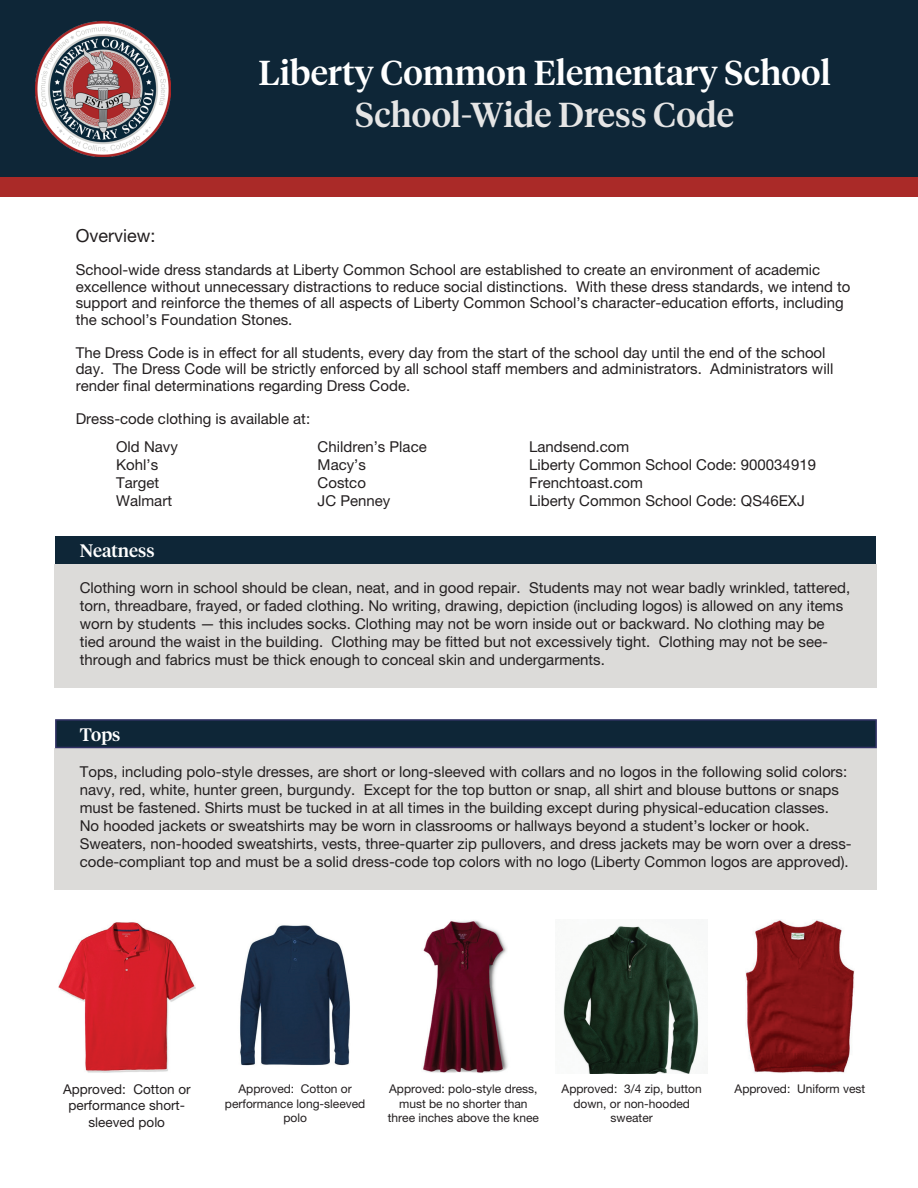
<style>
.page{position:relative;width:918px;height:1188px;background:#fff}
.page>*{position:absolute;margin:0;border:0;box-sizing:border-box;transform-origin:0 0}
.t1{font:500 34.5px "Tiempos Headline";color:#fff}
.t2{font:500 34.5px "Tiempos Headline";color:#e5e5e5}
.t3{font:500 18px "Tiempos Headline";color:#fff}
.t4{font:18px "Helvetica Neue LT Pro";color:#231f20}
.t5{font:15px/18px "Helvetica Neue LT Pro";color:#231f20}
.t6{font:13.5px/16.2px "Helvetica Neue LT Pro";color:#231f20;text-align:center}
.t7{font:12px/14.4px "Helvetica Neue LT Pro";color:#231f20;text-align:center}
</style>
<div class="page">
<div style="left:55px;top:564px;width:822px;height:123px;background:#dcdbd9"></div>
<div style="left:0;top:1px;width:918px;height:176px;background:#0e2637"></div>
<div style="left:0;top:177px;width:918px;height:20px;background:#aa2a28"></div>
<img style="left:36px;top:21px;width:135px;height:135px">
<div style="left:55px;top:537px;width:820px;height:27px;background:#0e2637"></div>
<div style="left:55px;top:748px;width:822px;height:142px;background:#dcdbd9"></div>
<div style="left:55px;top:719px;width:822px;height:29px;background:#0e2637;border:2px solid #313265"></div>
<img style="left:58px;top:922px;width:138px;height:151px">
<img style="left:240px;top:925px;width:110px;height:141px">
<img style="left:423px;top:920px;width:85px;height:153px">
<img style="left:563px;top:926px;width:136px;height:148px">
<img style="left:746px;top:919px;width:108px;height:154px">
<h1 class="t1" style="left:258px;top:49px;width:574px">Liberty Common Elementary School</h1>
<h1 class="t2" style="left:355px;top:91px;width:380px">School-Wide Dress Code</h1>
<p class="t4" style="left:76px;top:225px;width:81px">Overview:</p>
<p class="t5" style="left:76px;top:261px;width:776px;line-height:16.5px">School-wide dress standards at Liberty Common School are established to create an environment of academic excellence without unnecessary distractions to reduce social distinctions. With these dress standards, we intend to support and reinforce the themes of all aspects of Liberty Common School’s character-education efforts, including the school’s Foundation Stones.</p>
<p class="t5" style="left:76px;top:344px;width:759px;line-height:16.5px">The Dress Code is in effect for all students, every day from the start of the school day until the end of the school day. The Dress Code will be strictly enforced by all school staff members and administrators. Administrators will render final determinations regarding Dress Code.</p>
<p class="t5" style="left:76px;top:409px;width:236px">Dress-code clothing is available at:</p>
<p class="t5" style="left:116px;top:437px;width:63px">Old Navy<br>Kohl’s<br>Target<br>Walmart</p>
<p class="t5" style="left:318px;top:437px;width:111px">Children’s Place<br>Macy’s<br>Costco<br>JC Penney</p>
<p class="t5" style="left:529px;top:437px;width:288px">Landsend.com<br>Liberty Common School Code: 900034919<br>Frenchtoast.com<br>Liberty Common School Code: QS46EXJ</p>
<p class="t3" style="left:80px;top:538px;width:76px">Neatness</p>
<p class="t5" style="left:80px;top:579px;width:772px">Clothing worn in school should be clean, neat, and in good repair. Students may not wear badly wrinkled, tattered, torn, threadbare, frayed, or faded clothing. No writing, drawing, depiction (including logos) is allowed on any items worn by students — this includes socks. Clothing may not be worn inside out or backward. No clothing may be tied around the waist in the building. Clothing may be fitted but not excessively tight. Clothing may not be see&shy;through and fabrics must be thick enough to conceal skin and undergarments.</p>
<p class="t3" style="left:80px;top:722px;width:42px">Tops</p>
<p class="t5" style="left:80px;top:763px;width:774px">Tops, including polo-style dresses, are short or long-sleeved with collars and no logos in the following solid colors: navy, red, white, hunter green, burgundy. Except for the top button or snap, all shirt and blouse buttons or snaps must be fastened. Shirts must be tucked in at all times in the building except during physical-education classes.<br>No hooded jackets or sweatshirts may be worn in classrooms or hallways beyond a student’s locker or hook.<br>Sweaters, non-hooded sweatshirts, vests, three-quarter zip pullovers, and dress jackets may be worn over a dress&shy;code-compliant top and must be a solid dress-code top colors with no logo (Liberty Common logos are approved).</p>
<p class="t6" style="left:63px;top:1081px;width:129px">Approved: Cotton or performance short&shy;sleeved polo</p>
<p class="t7" style="left:225px;top:1081px;width:142px">Approved: Cotton or performance long-sleeved polo</p>
<p class="t7" style="left:388px;top:1081px;width:153px">Approved: polo-style dress, must be no shorter than three inches above the knee</p>
<p class="t7" style="left:562px;top:1081px;width:142px">Approved: 3/4 zip, button down, or non-hooded sweater</p>
<p class="t7" style="left:735px;top:1081px;width:132px">Approved: Uniform vest</p>
</div>
